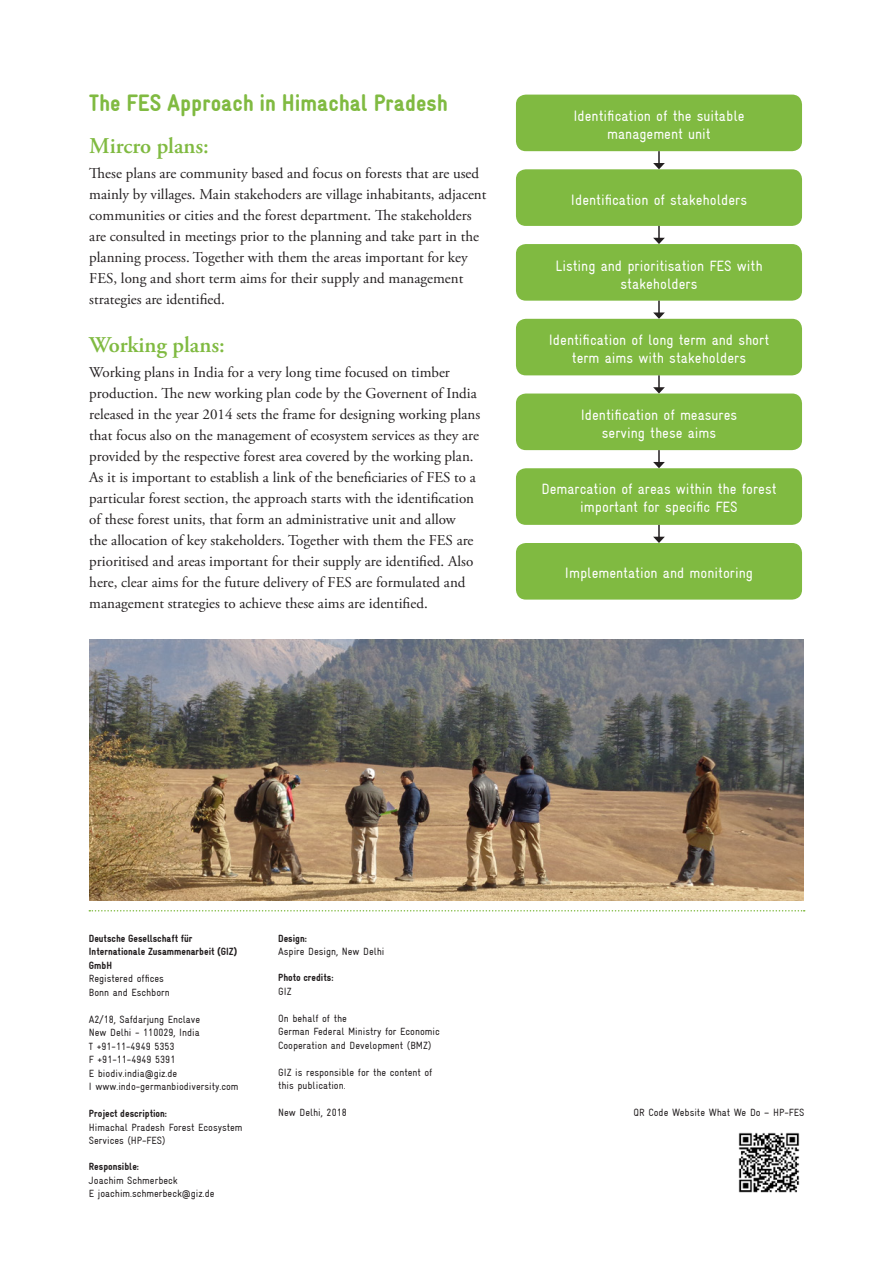
<style>
.page{position:relative;width:893px;height:1263px;background:#fff}
.page>*{position:absolute;margin:0;border:0;box-sizing:border-box;transform-origin:0 0}
.t1{font:900 condensed 24px "Gravur";color:#80ba41}
.t2{font:600 22.5px "Adobe Garamond Pro";color:#80ba41}
.t3{font:15px/21px "Adobe Garamond Pro";color:#231f20}
.t4{font:condensed 15px/18px "Gravur";color:#fff;text-align:center}
.t5{font:condensed 10.5px/13.5px "Gravur";color:#231f20}
.t6{font:900 condensed 10.5px/13.5px "Gravur";color:#231f20}
</style>
<div class="page">
<div style="left:516px;top:95px;width:286px;height:56px;background:#80ba41;border-radius:10px"></div>
<div style="left:516px;top:169px;width:286px;height:57px;background:#80ba41;border-radius:10px"></div>
<div style="left:516px;top:244px;width:286px;height:57px;background:#80ba41;border-radius:10px"></div>
<div style="left:516px;top:393px;width:286px;height:57px;background:#80ba41;border-radius:10px"></div>
<div style="left:516px;top:543px;width:286px;height:57px;background:#80ba41;border-radius:10px"></div>
<div style="left:516px;top:468px;width:286px;height:57px;background:#80ba41;border-radius:10px"></div>
<div style="left:516px;top:319px;width:286px;height:56px;background:#80ba41;border-radius:10px"></div>
<img style="left:738px;top:1132px;width:62px;height:61px">
<svg style="left:89px;top:910px;width:716px;height:1px"></svg>
<svg style="left:653px;top:450px;width:12px;height:18px"></svg>
<svg style="left:653px;top:375px;width:12px;height:18px"></svg>
<svg style="left:653px;top:301px;width:12px;height:18px"></svg>
<svg style="left:653px;top:226px;width:12px;height:18px"></svg>
<svg style="left:653px;top:151px;width:12px;height:18px"></svg>
<svg style="left:653px;top:525px;width:12px;height:18px"></svg>
<img style="left:89px;top:639px;width:715px;height:261px">
<p class="t1" style="left:89px;top:89px;width:360px">The FES Approach in Himachal Pradesh</p>
<p class="t2" style="left:89px;top:133px;width:121px">Mircro plans:</p>
<p class="t3" style="left:89px;top:163px;width:399px">These plans are community based and focus on forests that are used mainly by villages. Main stakehoders are village inhabitants, adjacent communities or cities and the forest department. The stakeholders are consulted in meetings prior to the planning and take part in the planning process. Together with them the areas important for key FES, long and short term aims for their supply and management strategies are identified.</p>
<p class="t2" style="left:89px;top:332px;width:137px">Working plans:</p>
<p class="t3" style="left:89px;top:363px;width:392px">Working plans in India for a very long time focused on timber production. The new working plan code by the Governent of India released in the year 2014 sets the frame for designing working plans that focus also on the management of ecosystem services as they are provided by the respective forest area covered by the working plan.<br>As it is important to establish a link of the beneficiaries of FES to a particular forest section, the approach starts with the identification of these forest units, that form an administrative unit and allow<br>the allocation of key stakeholders. Together with them the FES are prioritised and areas important for their supply are identified. Also here, clear aims for the future delivery of FES are formulated and management strategies to achieve these aims are identified.</p>
<p class="t4" style="left:573px;top:107px;width:173px">Identification of the suitable management unit</p>
<p class="t4" style="left:571px;top:190px;width:178px">Identification of stakeholders</p>
<p class="t4" style="left:555px;top:257px;width:209px">Listing and prioritisation FES with stakeholders</p>
<p class="t4" style="left:549px;top:331px;width:222px">Identification of long term and short term aims with stakeholders</p>
<p class="t4" style="left:581px;top:405px;width:158px">Identification of measures serving these aims</p>
<p class="t4" style="left:541px;top:480px;width:237px">Demarcation of areas within the forest important for specific FES</p>
<p class="t4" style="left:565px;top:564px;width:190px">Implementation and monitoring</p>
<p class="t6" style="left:89px;top:931px;width:105px">Deutsche Gesellschaft für</p>
<p class="t6" style="left:89px;top:945px;width:150px">Internationale Zusammenarbeit (GIZ)<br>GmbH</p>
<p class="t5" style="left:89px;top:972px;width:77px">Registered offices</p>
<p class="t5" style="left:89px;top:985px;width:82px">Bonn and Eschborn</p>
<p class="t5" style="left:89px;top:1012px;width:113px">A2/18, Safdarjung Enclave</p>
<p class="t5" style="left:89px;top:1026px;width:112px">New Delhi - 110029, India</p>
<p class="t5" style="left:89px;top:1039px;width:87px">T +91-11-4949 5353</p>
<p class="t5" style="left:89px;top:1053px;width:88px">F +91-11-4949 5391</p>
<p class="t5" style="left:89px;top:1066px;width:90px">E biodiv.india@giz.de</p>
<p class="t5" style="left:89px;top:1080px;width:151px">I www.indo-germanbiodiversity.com</p>
<p class="t6" style="left:89px;top:1107px;width:80px">Project description:</p>
<p class="t5" style="left:89px;top:1120px;width:155px">Himachal Pradesh Forest Ecosystem<br>Services (HP-FES)</p>
<p class="t6" style="left:89px;top:1160px;width:52px">Responsible:</p>
<p class="t5" style="left:89px;top:1173px;width:90px">Joachim Schmerbeck</p>
<p class="t5" style="left:89px;top:1187px;width:127px">E joachim.schmerbeck@giz.de</p>
<p class="t6" style="left:278px;top:931px;width:30px">Design:</p>
<p class="t5" style="left:278px;top:945px;width:108px">Aspire Design, New Delhi</p>
<p class="t6" style="left:278px;top:971px;width:57px">Photo credits:</p>
<p class="t5" style="left:278px;top:984px;width:15px">GIZ</p>
<p class="t5" style="left:278px;top:1011px;width:70px">On behalf of the</p>
<p class="t5" style="left:278px;top:1025px;width:163px">German Federal Ministry for Economic<br>Cooperation and Development (BMZ)</p>
<p class="t5" style="left:278px;top:1065px;width:156px">GIZ is responsible for the content of this publication.</p>
<p class="t5" style="left:278px;top:1106px;width:70px">New Delhi, 2018</p>
<p class="t5" style="left:634px;top:1106px;width:172px">QR Code Website What We Do – HP-FES</p>
</div>
